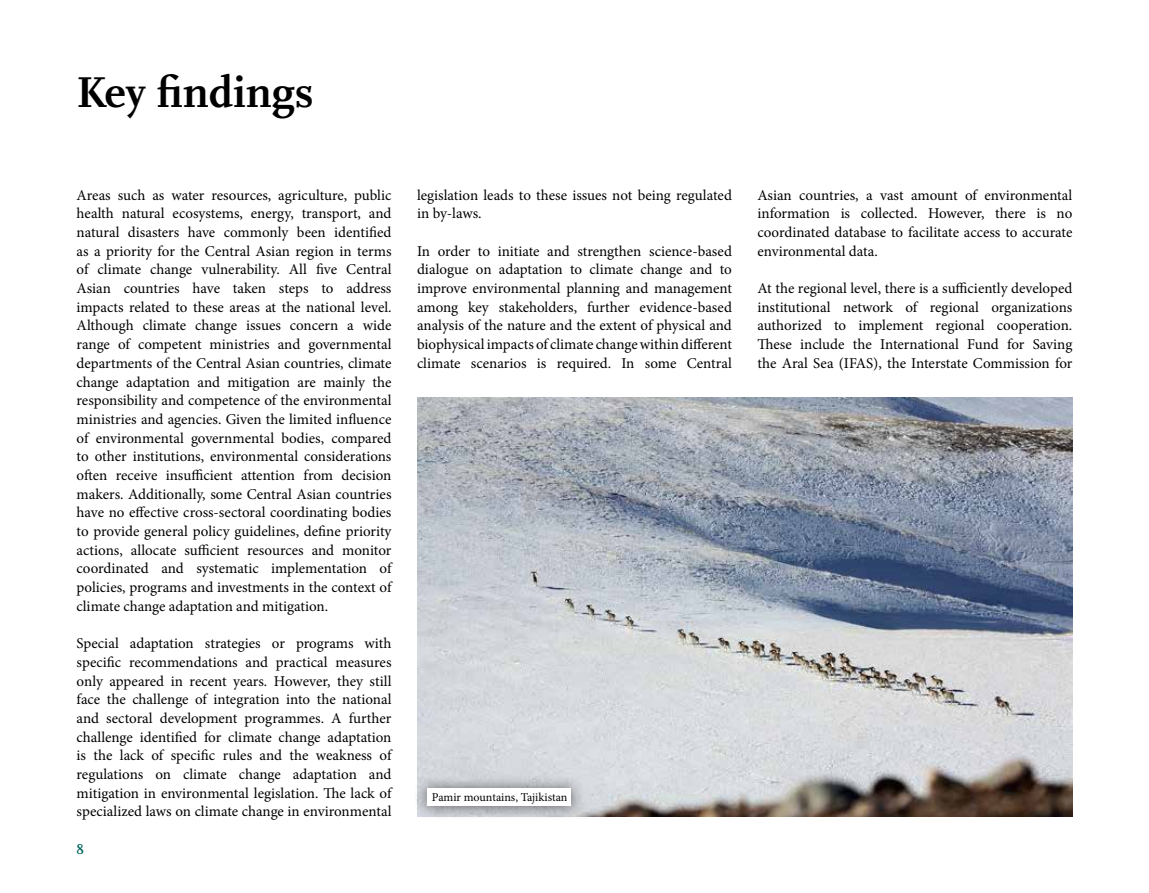
<style>
.page{position:relative;width:1149px;height:893px;background:#fff}
.page>*{position:absolute;margin:0;border:0;box-sizing:border-box;transform-origin:0 0}
.t1{font:700 45px "Scala";color:#000}
.t2{font:15px/18.8px "Minion Pro";color:#000;text-align:justify}
.t3{font:700 13.5px "Scala";color:#00665e}
.t4{font:12px "Minion Pro";letter-spacing:-.005em;color:#000}
</style>
<div class="page">
<img style="left:417px;top:398px;width:654px;height:418px">
<div style="left:413px;top:775px;width:172px;height:45px;background:#000;opacity:.6"></div>
<div style="left:427px;top:789px;width:144px;height:17px;background:#fff"></div>
<h1 class="t1" style="left:77px;top:67px;width:238px">Key findings</h1>
<p class="t2" style="left:77px;top:186px;width:316px">Areas such as water resources, agriculture, public health natural ecosystems, energy, transport, and natural disasters have commonly been identified as a priority for the Central Asian region in terms of climate change vulnerability. All five Central Asian countries have taken steps to address impacts related to these areas at the national level.<br>Although climate change issues concern a wide range of competent ministries and governmental departments of the Central Asian countries, climate change adaptation and mitigation are mainly the responsibility and competence of the environmental ministries and agencies. Given the limited influence of environmental governmental bodies, compared to other institutions, environmental considerations often receive insufficient attention from decision makers. Additionally, some Central Asian countries have no effective cross-sectoral coordinating bodies to provide general policy guidelines, define priority actions, allocate sufficient resources and monitor coordinated and systematic implementation of policies, programs and investments in the context of climate change adaptation and mitigation.</p>
<p class="t2" style="left:77px;top:634px;width:316px">Special adaptation strategies or programs with specific recommendations and practical measures only appeared in recent years. However, they still face the challenge of integration into the national and sectoral development programmes. A further challenge identified for climate change adaptation is the lack of specific rules and the weakness of regulations on climate change adaptation and mitigation in environmental legislation. The lack of specialized laws on climate change in environmental</p>
<p class="t3" style="left:77px;top:842px;width:9px">8</p>
<p class="t2" style="left:417px;top:186px;width:316px">legislation leads to these issues not being regulated in by-laws.</p>
<p class="t2" style="left:417px;top:242px;width:316px">In order to initiate and strengthen science-based dialogue on adaptation to climate change and to improve environmental planning and management among key stakeholders, further evidence-based analysis of the nature and the extent of physical and biophysical impacts of climate change within different climate scenarios is required. In some Central</p>
<p class="t4" style="left:432px;top:789px;width:137px">Pamir mountains, Tajikistan</p>
<p class="t2" style="left:757px;top:186px;width:316px">Asian countries, a vast amount of environmental information is collected. However, there is no coordinated database to facilitate access to accurate environmental data.</p>
<p class="t2" style="left:757px;top:279px;width:316px">At the regional level, there is a sufficiently developed institutional network of regional organizations authorized to implement regional cooperation.<br>These include the International Fund for Saving the Aral Sea (IFAS), the Interstate Commission for</p>
</div>
